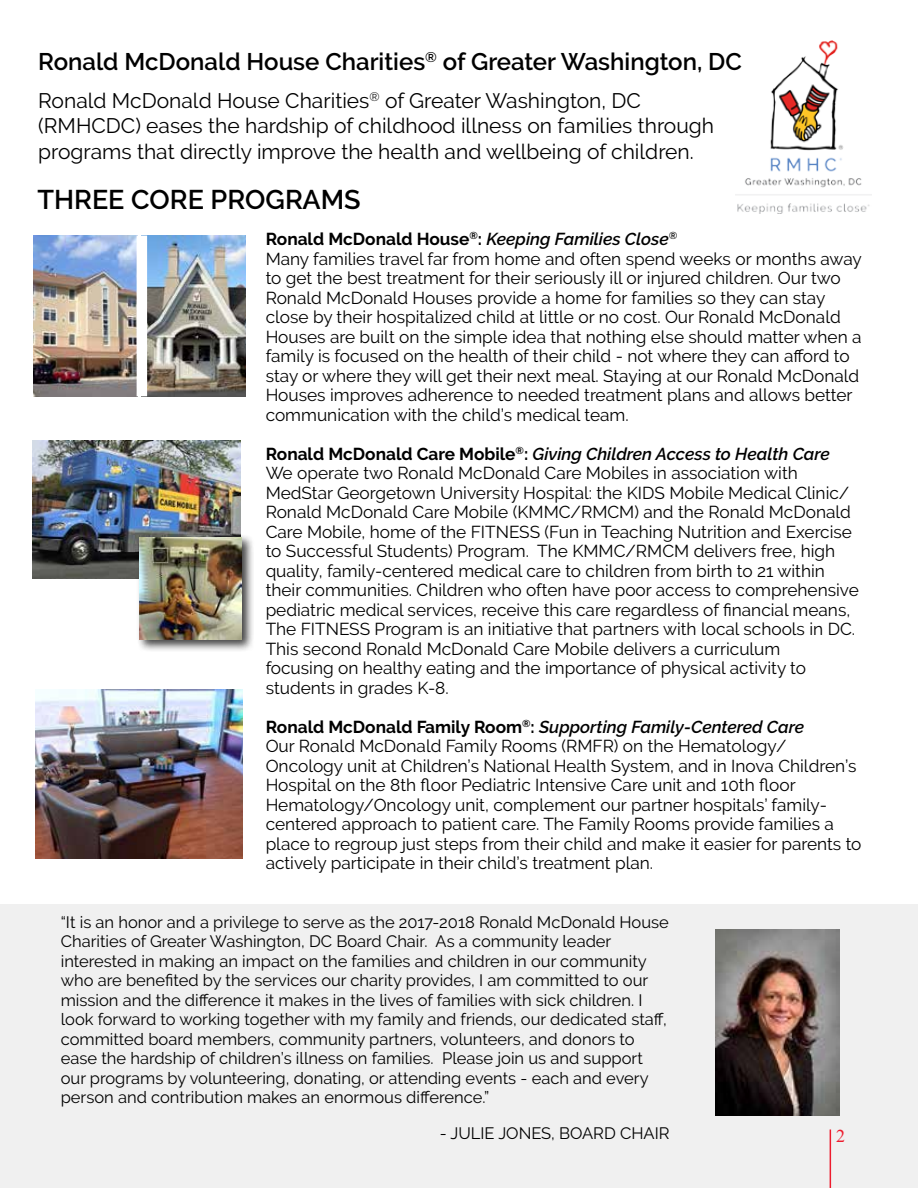
<style>
.page{position:relative;width:918px;height:1188px;background:#fff}
.page>*{position:absolute;margin:0;border:0;box-sizing:border-box;transform-origin:0 0}
.t1{font:600 27px "Raleway";color:#000}
.t2{font:600 24px "Raleway";color:#000}
.t3{font:21px/25.2px "Raleway";color:#000}
.t4{font:18px "Times New Roman";color:#ed1c2e}
.t5{font:17.25px/19.5px "Raleway";color:#000}
.t6{font:16.5px/19.5px "Raleway";color:#000}
.s1{font-weight:700}
.s2{font-weight:600;font-style:italic}
</style>
<div class="page">
<div style="left:1px;top:904px;width:917px;height:284px;background:#f0f0f0"></div>
<img style="left:35px;top:689px;width:208px;height:170px">
<img style="left:716px;top:930px;width:123px;height:186px">
<img style="left:735px;top:41px;width:136px;height:172px">
<img style="left:147px;top:236px;width:98px;height:160px">
<img style="left:33px;top:236px;width:104px;height:160px">
<hr style="left:830px;top:1130px;width:1px;height:58px;background:#ed1c2e">
<img style="left:33px;top:440px;width:207px;height:138px">
<div style="left:136px;top:534px;width:119px;height:118px;background:#000;opacity:.75"></div>
<img style="left:139px;top:537px;width:103px;height:102px">
<h2 class="t2" style="left:38px;top:48px;width:705px">Ronald McDonald House Charities<sup>®</sup> of Greater Washington, DC</h2>
<p class="t3" style="left:38px;top:88px;width:677px">Ronald McDonald House Charities<sup>®</sup> of Greater Washington, DC (RMHCDC) eases the hardship of childhood illness on families through programs that directly improve the health and wellbeing of children.</p>
<h1 class="t1" style="left:38px;top:184px;width:325px">THREE CORE PROGRAMS</h1>
<p class="t5" style="left:266px;top:229px;width:598px"><span class="s1">Ronald McDonald House</span><sup>®</sup><span class="s1">:</span> <span class="s2">Keeping Families Close</span><sup>®<br></sup>Many families travel far from home and often spend weeks or months away to get the best treatment for their seriously ill or injured children. Our two Ronald McDonald Houses provide a home for families so they can stay close by their hospitalized child at little or no cost. Our Ronald McDonald Houses are built on the simple idea that nothing else should matter when a family is focused on the health of their child - not where they can afford to stay or where they will get their next meal. Staying at our Ronald McDonald Houses improves adherence to needed treatment plans and allows better communication with the child’s medical team.</p>
<p class="t5" style="left:266px;top:444px;width:595px"><span class="s1">Ronald McDonald Care Mobile</span><sup>®</sup><span class="s1">:</span> <span class="s2">Giving Children Access to Health Care </span>We operate two Ronald McDonald Care Mobiles in association with MedStar Georgetown University Hospital: the KIDS Mobile Medical Clinic/ Ronald McDonald Care Mobile (KMMC/RMCM) and the Ronald McDonald Care Mobile, home of the FITNESS (Fun in Teaching Nutrition and Exercise to Successful Students) Program. The KMMC/RMCM delivers free, high quality, family-centered medical care to children from birth to 21 within their communities. Children who often have poor access to comprehensive pediatric medical services, receive this care regardless of financial means, The FITNESS Program is an initiative that partners with local schools in DC.<br>This second Ronald McDonald Care Mobile delivers a curriculum<br>focusing on healthy eating and the importance of physical activity to students in grades K-8.</p>
<p class="t5" style="left:266px;top:717px;width:597px"><span class="s1">Ronald McDonald Family Room</span><sup>®</sup><span class="s1">:</span> <span class="s2">Supporting Family-Centered Care<br></span>Our Ronald McDonald Family Rooms (RMFR) on the Hematology/ Oncology unit at Children’s National Health System, and in Inova Children’s Hospital on the 8th floor Pediatric Intensive Care unit and 10th floor Hematology/Oncology unit, complement our partner hospitals’ family&shy;centered approach to patient care. The Family Rooms provide families a place to regroup just steps from their child and make it easier for parents to actively participate in their child’s treatment plan.</p>
<p class="t6" style="left:61px;top:912px;width:610px">“It is an honor and a privilege to serve as the 2017-2018 Ronald McDonald House Charities of Greater Washington, DC Board Chair. As a community leader interested in making an impact on the families and children in our community who are benefited by the services our charity provides, I am committed to our mission and the difference it makes in the lives of families with sick children. I look forward to working together with my family and friends, our dedicated staff, committed board members, community partners, volunteers, and donors to ease the hardship of children’s illness on families. Please join us and support our programs by volunteering, donating, or attending events - each and every person and contribution makes an enormous difference.”</p>
<p class="t6" style="left:440px;top:1124px;width:231px">- JULIE JONES, BOARD CHAIR</p>
<p class="t4" style="left:836px;top:1124px;width:10px">2</p>
</div>
